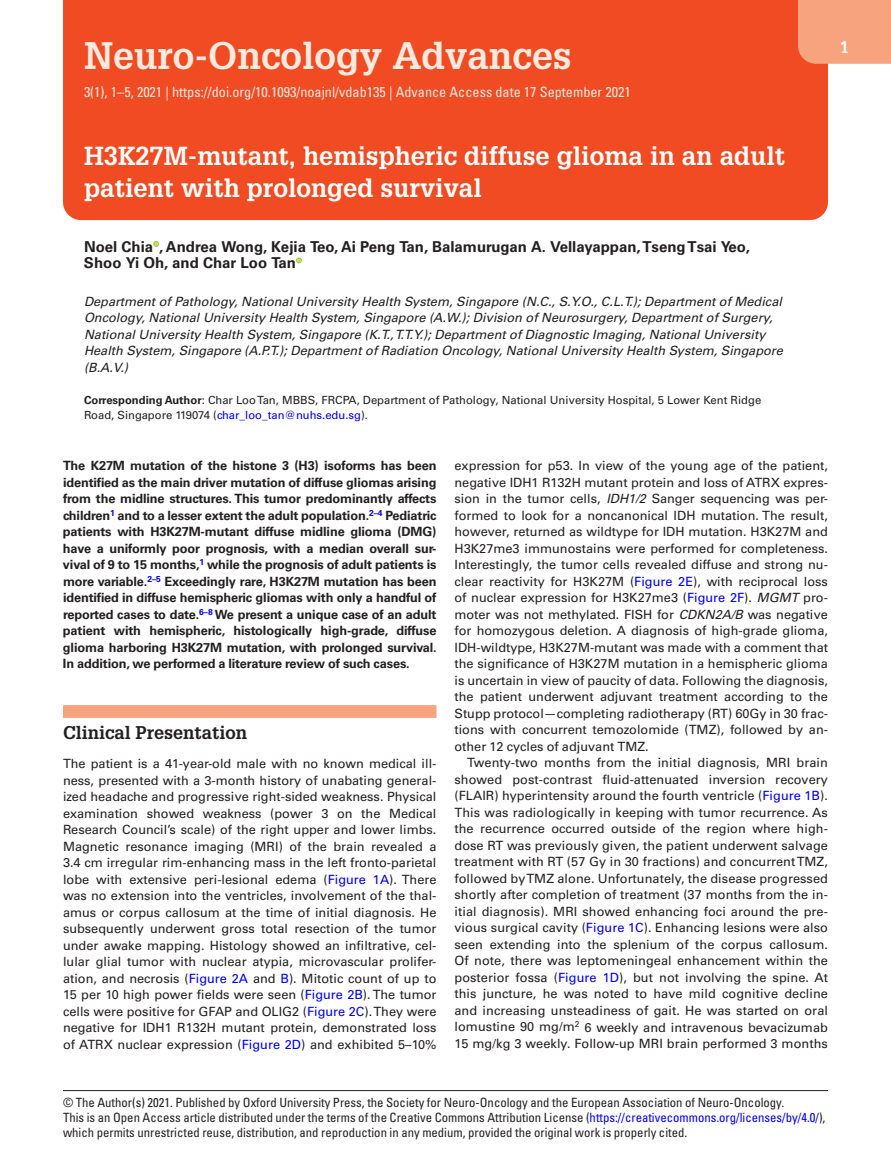
<style>
.page{position:relative;width:891px;height:1175px;background:#fff}
.page>*{position:absolute;margin:0;border:0;box-sizing:border-box;transform-origin:0 0}
.t1{font:700 37.5px "Glypha LT Std";color:#fdeade}
.t2{font:700 25.5px/31.5px "Glypha LT Std";color:#fff}
.t3{font:700 18px "Glypha LT Std";color:#231f20}
.t4{font:700 16.5px "Glypha LT Std";color:#fff}
.t5{font:700 15px/16.5px "Univers LT Std";color:#231f20}
.t6{font:condensed 14.25px "Univers LT Std";color:#fdeade}
.t7{font:12.75px/16.5px "Univers LT Std";color:#231f20;text-align:justify}
.t8{font:700 12.75px/16.5px "Univers LT Std";letter-spacing:-.01em;color:#231f20;text-align:justify}
.t9{font:italic 12.75px/16.5px "Univers LT Std";color:#231f20}
.t10{font:condensed 12.75px/15px "Univers LT Std";color:#231f20}
.t11{font:11.25px/15px "Univers LT Std";color:#231f20}
.s1{font-weight:700}
.s2{color:#00f}
.s3{font-style:italic}
</style>
<div class="page">
<div style="left:63px;top:0;width:765px;height:166px;background:#f04b22"></div>
<div style="left:798px;top:0;width:93px;height:64px;background:#f7a37d"></div>
<hr style="left:63px;top:1090px;width:765px;height:1px;background:#231f20">
<svg style="left:153px;top:241px;width:6px;height:6px"></svg>
<svg style="left:296px;top:257px;width:6px;height:6px"></svg>
<div style="left:63px;top:705px;width:373px;height:13px;background:#f7a37d"></div>
<div style="left:63px;top:166px;width:765px;height:54px;background:#f04b22"></div>
<h1 class="t1" style="left:84px;top:32px;width:489px">Neuro-Oncology Advances</h1>
<p class="t6" style="left:84px;top:83px;width:548px">3(1), 1–5, 2021 | https://doi.org/10.1093/noajnl/vdab135 | Advance Access date 17 September 2021</p>
<p class="t4" style="left:840px;top:37px;width:11px">1</p>
<h2 class="t2" style="left:84px;top:140px;width:703px">H3K27M-mutant, hemispheric diffuse glioma in an adult patient with prolonged survival</h2>
<p class="t5" style="left:84px;top:238px;width:667px">Noel Chia , Andrea Wong, Kejia Teo, Ai Peng Tan, Balamurugan A. Vellayappan, Tseng Tsai Yeo,<br>Shoo Yi Oh, and Char Loo Tan</p>
<p class="t9" style="left:84px;top:293px;width:701px">Department of Pathology, National University Health System, Singapore (N.C., S.Y.O., C.L.T.); Department of Medical Oncology, National University Health System, Singapore (A.W.); Division of Neurosurgery, Department of Surgery, National University Health System, Singapore (K.T., T.T.Y.); Department of Diagnostic Imaging, National University Health System, Singapore (A.P.T.); Department of Radiation Oncology, National University Health System, Singapore (B.A.V.)</p>
<p class="t11" style="left:84px;top:393px;width:679px"><span class="s1">Corresponding Author</span>: Char Loo Tan, MBBS, FRCPA, Department of Pathology, National University Hospital, 5 Lower Kent Ridge<br>Road, Singapore 119074 (<span class="s2">char_loo_tan@nuhs.edu.sg</span>).</p>
<p class="t8" style="left:63px;top:457px;width:375px">The K27M mutation of the histone 3 (H3) isoforms has been identified as the main driver mutation of diffuse gliomas arising from the midline structures. This tumor predominantly affects children<sup>1</sup> and to a lesser extent the adult population.<sup>2–4</sup> Pediatric patients with H3K27M-mutant diffuse midline glioma (DMG) have a uniformly poor prognosis, with a median overall sur&shy;vival of 9 to 15 months,<sup>1</sup> while the prognosis of adult patients is more variable.<sup>2–5</sup> Exceedingly rare, H3K27M mutation has been identified in diffuse hemispheric gliomas with only a handful of reported cases to date.<sup>6–8</sup> We present a unique case of an adult patient with hemispheric, histologically high-grade, diffuse glioma harboring H3K27M mutation, with prolonged survival.<br>In addition, we performed a literature review of such cases.</p>
<p class="t7" style="left:455px;top:457px;width:375px">expression for p53. In view of the young age of the patient, negative IDH1 R132H mutant protein and loss of ATRX expres&shy;sion in the tumor cells, <span class="s3">IDH1/2</span> Sanger sequencing was per&shy;formed to look for a noncanonical IDH mutation. The result, however, returned as wildtype for IDH mutation. H3K27M and H3K27me3 immunostains were performed for completeness.<br>Interestingly, the tumor cells revealed diffuse and strong nu&shy;clear reactivity for H3K27M (<span class="s2">Figure 2E</span>), with reciprocal loss of nuclear expression for H3K27me3 (<span class="s2">Figure 2F</span>). <span class="s3">MGMT</span> pro&shy;moter was not methylated. FISH for <span class="s3">CDKN2A/B</span> was negative for homozygous deletion. A diagnosis of high-grade glioma, IDH-wildtype, H3K27M-mutant was made with a comment that the significance of H3K27M mutation in a hemispheric glioma is uncertain in view of paucity of data. Following the diagnosis, the patient underwent adjuvant treatment according to the Stupp protocol—completing radiotherapy (RT) 60Gy in 30 frac&shy;tions with concurrent temozolomide (TMZ), followed by an&shy;other 12 cycles of adjuvant TMZ.</p>
<p class="t7" style="left:454px;top:754px;width:375px;text-indent:13px">Twenty-two months from the initial diagnosis, MRI brain showed post-contrast fluid-attenuated inversion recovery (FLAIR) hyperintensity around the fourth ventricle (<span class="s2">Figure 1B</span>).<br>This was radiologically in keeping with tumor recurrence. As the recurrence occurred outside of the region where high&shy;dose RT was previously given, the patient underwent salvage treatment with RT (57 Gy in 30 fractions) and concurrent TMZ, followed by TMZ alone. Unfortunately, the disease progressed shortly after completion of treatment (37 months from the in&shy;itial diagnosis). MRI showed enhancing foci around the pre&shy;vious surgical cavity (<span class="s2">Figure 1C</span>). Enhancing lesions were also seen extending into the splenium of the corpus callosum.<br>Of note, there was leptomeningeal enhancement within the posterior fossa (<span class="s2">Figure 1D</span>), but not involving the spine. At this juncture, he was noted to have mild cognitive decline and increasing unsteadiness of gait. He was started on oral lomustine 90 mg/m<sup>2</sup> 6 weekly and intravenous bevacizumab 15 mg/kg 3 weekly. Follow-up MRI brain performed 3 months</p>
<h3 class="t3" style="left:63px;top:721px;width:186px">Clinical Presentation</h3>
<p class="t7" style="left:63px;top:755px;width:375px">The patient is a 41-year-old male with no known medical ill&shy;ness, presented with a 3-month history of unabating general&shy;ized headache and progressive right-sided weakness. Physical examination showed weakness (power 3 on the Medical Research Council’s scale) of the right upper and lower limbs.<br>Magnetic resonance imaging (MRI) of the brain revealed a 3.4 cm irregular rim-enhancing mass in the left fronto-parietal lobe with extensive peri-lesional edema (<span class="s2">Figure 1A</span>). There was no extension into the ventricles, involvement of the thal&shy;amus or corpus callosum at the time of initial diagnosis. He subsequently underwent gross total resection of the tumor under awake mapping. Histology showed an infiltrative, cel&shy;lular glial tumor with nuclear atypia, microvascular prolifer&shy;ation, and necrosis (<span class="s2">Figure 2A</span> and <span class="s2">B</span>). Mitotic count of up to 15 per 10 high power fields were seen (<span class="s2">Figure 2B</span>). The tumor cells were positive for GFAP and OLIG2 (<span class="s2">Figure 2C</span>). They were negative for IDH1 R132H mutant protein, demonstrated loss of ATRX nuclear expression (<span class="s2">Figure 2D</span>) and exhibited 5–10%</p>
<p class="t10" style="left:63px;top:1095px;width:723px">© The Author(s) 2021. Published by Oxford University Press, the Society for Neuro-Oncology and the European Association of Neuro-Oncology.</p>
<p class="t10" style="left:63px;top:1110px;width:764px">This is an Open Access article distributed under the terms of the Creative Commons Attribution License (<span class="s2">https://creativecommons.org/licenses/by/4.0/</span>), which permits unrestricted reuse, distribution, and reproduction in any medium, provided the original work is properly cited.</p>
</div>
